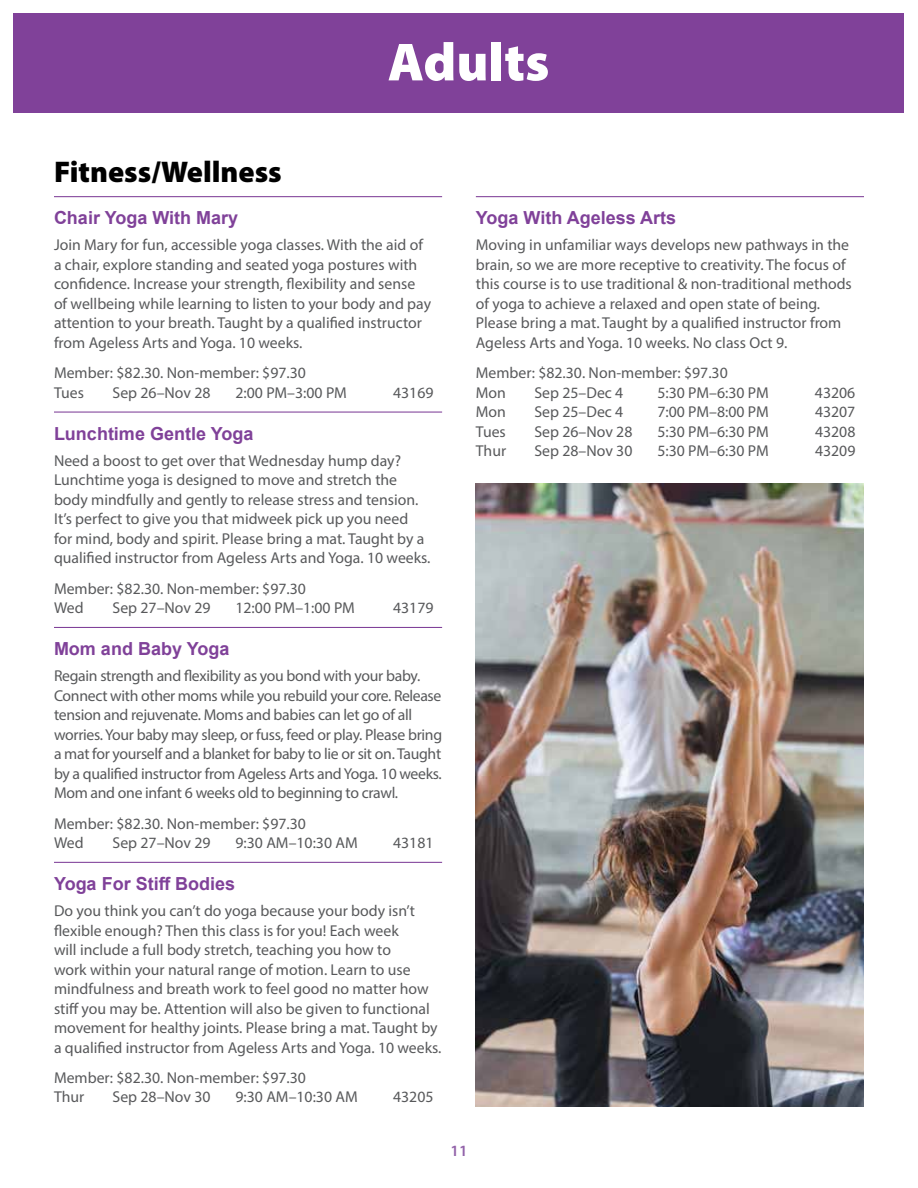
<style>
.page{position:relative;width:918px;height:1188px;background:#fff}
.page>*{position:absolute;margin:0;border:0;box-sizing:border-box;transform-origin:0 0}
.t1{font:900 54px "Myriad Pro";color:#fff}
.t2{font:900 30px "Myriad Pro";color:#000}
.t3{font:700 18px "Arial";color:#804199}
.t4{font:15.75px/19.5px "Myriad Pro";color:#58595b}
.t5{font:15.75px/19.5px "Myriad Pro";letter-spacing:-.02em;color:#58595b}
.t6{font:600 15.75px "Myriad Pro";color:#9262a9}
</style>
<div class="page">
<div style="left:14px;top:14px;width:890px;height:99px;background:#804199"></div>
<hr style="left:54px;top:196px;width:388px;height:1px;background:#804199">
<hr style="left:54px;top:412px;width:388px;height:1px;background:#804199">
<hr style="left:54px;top:627px;width:388px;height:1px;background:#804199">
<hr style="left:54px;top:862px;width:388px;height:1px;background:#804199">
<hr style="left:476px;top:196px;width:388px;height:1px;background:#804199">
<img style="left:476px;top:484px;width:388px;height:623px">
<h1 class="t1" style="left:388px;top:26px;width:163px">Adults</h1>
<h2 class="t2" style="left:54px;top:152px;width:229px">Fitness/Wellness</h2>
<p class="t3" style="left:54px;top:205px;width:186px">Chair Yoga With Mary</p>
<p class="t4" style="left:54px;top:235px;width:379px">Join Mary for fun, accessible yoga classes. With the aid of a chair, explore standing and seated yoga postures with confidence. Increase your strength, flexibility and sense of wellbeing while learning to listen to your body and pay attention to your breath. Taught by a qualified instructor from Ageless Arts and Yoga. 10 weeks.</p>
<p class="t4" style="left:54px;top:363px;width:253px">Member: $82.30. Non-member: $97.30<br>Tues</p>
<p class="t4" style="left:112px;top:382px;width:100px">Sep 26–Nov 28</p>
<p class="t4" style="left:236px;top:382px;width:113px">2:00 PM–3:00 PM</p>
<p class="t4" style="left:393px;top:382px;width:42px">43169</p>
<p class="t3" style="left:54px;top:421px;width:201px">Lunchtime Gentle Yoga</p>
<p class="t4" style="left:54px;top:451px;width:378px">Need a boost to get over that Wednesday hump day?<br>Lunchtime yoga is designed to move and stretch the body mindfully and gently to release stress and tension.<br>It’s perfect to give you that midweek pick up you need<br>for mind, body and spirit. Please bring a mat. Taught by a qualified instructor from Ageless Arts and Yoga. 10 weeks.</p>
<p class="t4" style="left:54px;top:578px;width:253px">Member: $82.30. Non-member: $97.30<br>Wed</p>
<p class="t4" style="left:112px;top:598px;width:100px">Sep 27–Nov 29</p>
<p class="t4" style="left:236px;top:598px;width:121px">12:00 PM–1:00 PM</p>
<p class="t4" style="left:393px;top:598px;width:42px">43179</p>
<p class="t3" style="left:54px;top:636px;width:177px">Mom and Baby Yoga</p>
<p class="t5" style="left:54px;top:666px;width:390px">Regain strength and flexibility as you bond with your baby.<br>Connect with other moms while you rebuild your core. Release tension and rejuvenate. Moms and babies can let go of all worries. Your baby may sleep, or fuss, feed or play. Please bring a mat for yourself and a blanket for baby to lie or sit on. Taught by a qualified instructor from Ageless Arts and Yoga. 10 weeks.<br>Mom and one infant 6 weeks old to beginning to crawl.</p>
<p class="t4" style="left:54px;top:813px;width:253px">Member: $82.30. Non-member: $97.30<br>Wed</p>
<p class="t4" style="left:112px;top:833px;width:100px">Sep 27–Nov 29</p>
<p class="t4" style="left:236px;top:833px;width:124px">9:30 AM–10:30 AM</p>
<p class="t4" style="left:393px;top:833px;width:42px">43181</p>
<p class="t3" style="left:54px;top:871px;width:183px">Yoga For Stiff Bodies</p>
<p class="t4" style="left:54px;top:901px;width:389px">Do you think you can’t do yoga because your body isn’t flexible enough? Then this class is for you! Each week<br>will include a full body stretch, teaching you how to<br>work within your natural range of motion. Learn to use mindfulness and breath work to feel good no matter how stiff you may be. Attention will also be given to functional movement for healthy joints. Please bring a mat. Taught by a qualified instructor from Ageless Arts and Yoga. 10 weeks.</p>
<p class="t4" style="left:54px;top:1068px;width:253px">Member: $82.30. Non-member: $97.30<br>Thur</p>
<p class="t4" style="left:112px;top:1087px;width:100px">Sep 28–Nov 30</p>
<p class="t4" style="left:236px;top:1087px;width:124px">9:30 AM–10:30 AM</p>
<p class="t4" style="left:393px;top:1087px;width:42px">43205</p>
<p class="t3" style="left:476px;top:205px;width:202px">Yoga With Ageless Arts</p>
<p class="t4" style="left:476px;top:235px;width:377px">Moving in unfamiliar ways develops new pathways in the brain, so we are more receptive to creativity. The focus of this course is to use traditional &amp; non-traditional methods of yoga to achieve a relaxed and open state of being.<br>Please bring a mat. Taught by a qualified instructor from Ageless Arts and Yoga. 10 weeks. No class Oct 9.</p>
<p class="t4" style="left:476px;top:363px;width:253px">Member: $82.30. Non-member: $97.30<br>Mon</p>
<p class="t4" style="left:534px;top:382px;width:91px">Sep 25–Dec 4</p>
<p class="t4" style="left:657px;top:382px;width:113px">5:30 PM–6:30 PM</p>
<p class="t4" style="left:815px;top:382px;width:42px">43206</p>
<p class="t4" style="left:476px;top:402px;width:32px">Mon</p>
<p class="t4" style="left:534px;top:402px;width:91px">Sep 25–Dec 4</p>
<p class="t4" style="left:657px;top:402px;width:113px">7:00 PM–8:00 PM</p>
<p class="t4" style="left:815px;top:402px;width:42px">43207</p>
<p class="t4" style="left:476px;top:421px;width:31px">Tues</p>
<p class="t4" style="left:534px;top:421px;width:100px">Sep 26–Nov 28</p>
<p class="t4" style="left:657px;top:421px;width:113px">5:30 PM–6:30 PM</p>
<p class="t4" style="left:815px;top:421px;width:42px">43208</p>
<p class="t4" style="left:476px;top:441px;width:32px">Thur</p>
<p class="t4" style="left:534px;top:441px;width:100px">Sep 28–Nov 30</p>
<p class="t4" style="left:657px;top:441px;width:113px">5:30 PM–6:30 PM</p>
<p class="t4" style="left:815px;top:441px;width:42px">43209</p>
<p class="t6" style="left:451px;top:1141px;width:18px">11</p>
</div>
